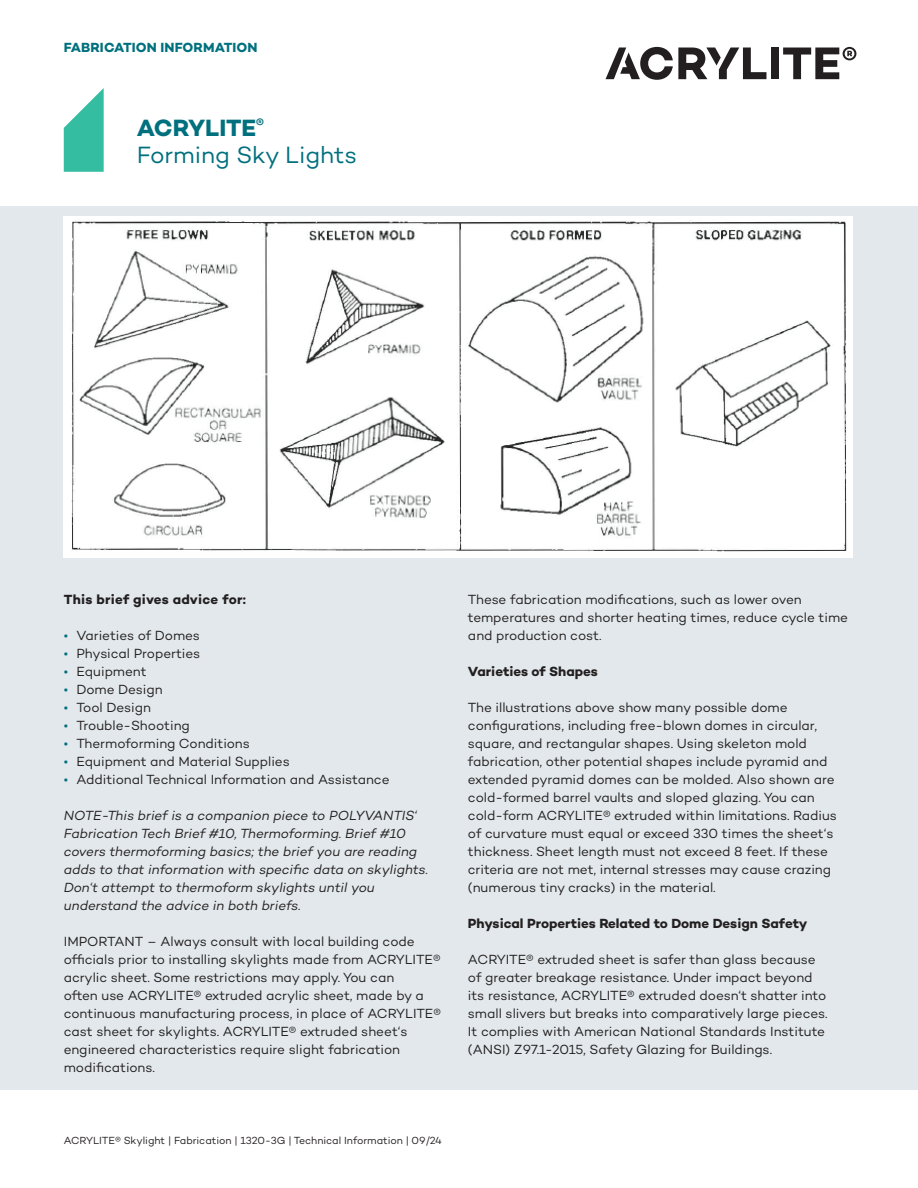
<style>
.page{position:relative;width:918px;height:1188px;background:#fff}
.page>*{position:absolute;margin:0;border:0;box-sizing:border-box;transform-origin:0 0}
.t1{font:24px/27px "Campton";letter-spacing:-.005em;color:#01707e}
.Aufzählung{font:13.5px/18px "Campton";letter-spacing:-.005em;color:#231f20}
.Fließtext{font:italic 13.5px/18px "Campton";color:#231f20}
.Headline_4___Fließtext{font:700 13.5px "Campton";letter-spacing:-.005em;color:#231f20}
.Fließtext-2{font:700 13.5px "Campton";letter-spacing:.015em;color:#231f20}
.t2{font:700 13.5px "Campton";letter-spacing:.01em;color:#01707e}
.t3{font:10.5px "Campton";color:#231f20}
.s1{font-weight:700}
.s2{color:#01707e}
</style>
<div class="page">
<div style="left:0;top:206px;width:918px;height:884px;background:#e2e8eb"></div>
<div style="left:64px;top:216px;width:789px;height:341px;background:#fff"></div>
<img style="left:71px;top:221px;width:776px;height:331px">
<svg style="left:64px;top:88px;width:40px;height:84px"></svg>
<div style="left:771px;top:48px;width:8px;height:31px;background:#231f20"></div>
<svg style="left:783px;top:47px;width:73px;height:32px"></svg>
<svg style="left:606px;top:47px;width:160px;height:33px"></svg>
<p class="t2" style="left:64px;top:38px;width:195px">FABRICATION INFORMATION</p>
<h1 class="t1" style="left:137px;top:114px;width:222px"><span class="s1">ACRYLITE</span><sup>®<br></sup>Forming Sky Lights</h1>
<p class="Fließtext-2" style="left:64px;top:591px;width:184px">This brief gives advice for:</p>
<p class="Aufzählung" style="left:64px;top:626px;width:138px"><span class="s2">•</span> Varieties of Domes</p>
<p class="Aufzählung" style="left:64px;top:644px;width:138px"><span class="s2">•</span> Physical Properties</p>
<p class="Aufzählung" style="left:64px;top:662px;width:84px"><span class="s2">•</span> Equipment</p>
<p class="Aufzählung" style="left:64px;top:680px;width:100px"><span class="s2">•</span> Dome Design</p>
<p class="Aufzählung" style="left:64px;top:698px;width:89px"><span class="s2">•</span> Tool Design</p>
<p class="Aufzählung" style="left:64px;top:716px;width:128px"><span class="s2">•</span> Trouble-Shooting</p>
<p class="Aufzählung" style="left:64px;top:734px;width:188px"><span class="s2">•</span> Thermoforming Conditions</p>
<p class="Aufzählung" style="left:64px;top:752px;width:227px"><span class="s2">•</span> Equipment and Material Supplies</p>
<p class="Aufzählung" style="left:64px;top:770px;width:327px"><span class="s2">•</span> Additional Technical Information and Assistance</p>
<p class="Fließtext" style="left:64px;top:806px;width:366px">NOTE-This brief is a companion piece to POLYVANTIS‘ Fabrication Tech Brief #10, Thermoforming. Brief #10 covers thermoforming basics; the brief you are reading adds to that information with specific data on skylights.<br>Don‘t attempt to thermoform skylights until you understand the advice in both briefs.</p>
<p class="Aufzählung" style="left:64px;top:932px;width:379px">IMPORTANT – Always consult with local building code officials prior to installing skylights made from ACRYLITE® acrylic sheet. Some restrictions may apply. You can<br>often use ACRYLITE® extruded acrylic sheet, made by a continuous manufacturing process, in place of ACRYLITE® cast sheet for skylights. ACRYLITE® extruded sheet‘s engineered characteristics require slight fabrication modifications.</p>
<p class="t3" style="left:64px;top:1134px;width:380px">ACRYLITE® Skylight | Fabrication | 1320-3G | Technical Information | 09/24</p>
<p class="Aufzählung" style="left:468px;top:590px;width:382px">These fabrication modifications, such as lower oven temperatures and shorter heating times, reduce cycle time and production cost.</p>
<p class="Headline_4___Fließtext" style="left:468px;top:663px;width:131px">Varieties of Shapes</p>
<p class="Aufzählung" style="left:468px;top:698px;width:371px">The illustrations above show many possible dome configurations, including free-blown domes in circular, square, and rectangular shapes. Using skeleton mold fabrication, other potential shapes include pyramid and extended pyramid domes can be molded. Also shown are cold-formed barrel vaults and sloped glazing. You can cold-form ACRYLITE® extruded within limitations. Radius of curvature must equal or exceed 330 times the sheet‘s thickness. Sheet length must not exceed 8 feet. If these criteria are not met, internal stresses may cause crazing (numerous tiny cracks) in the material.</p>
<p class="Headline_4___Fließtext" style="left:468px;top:915px;width:341px">Physical Properties Related to Dome Design Safety</p>
<p class="Aufzählung" style="left:468px;top:950px;width:361px">ACRYITE® extruded sheet is safer than glass because of greater breakage resistance. Under impact beyond its resistance, ACRYLITE® extruded doesn‘t shatter into small slivers but breaks into comparatively large pieces.<br>It complies with American National Standards Institute (ANSI) Z97.1-2015, Safety Glazing for Buildings.</p>
</div>
